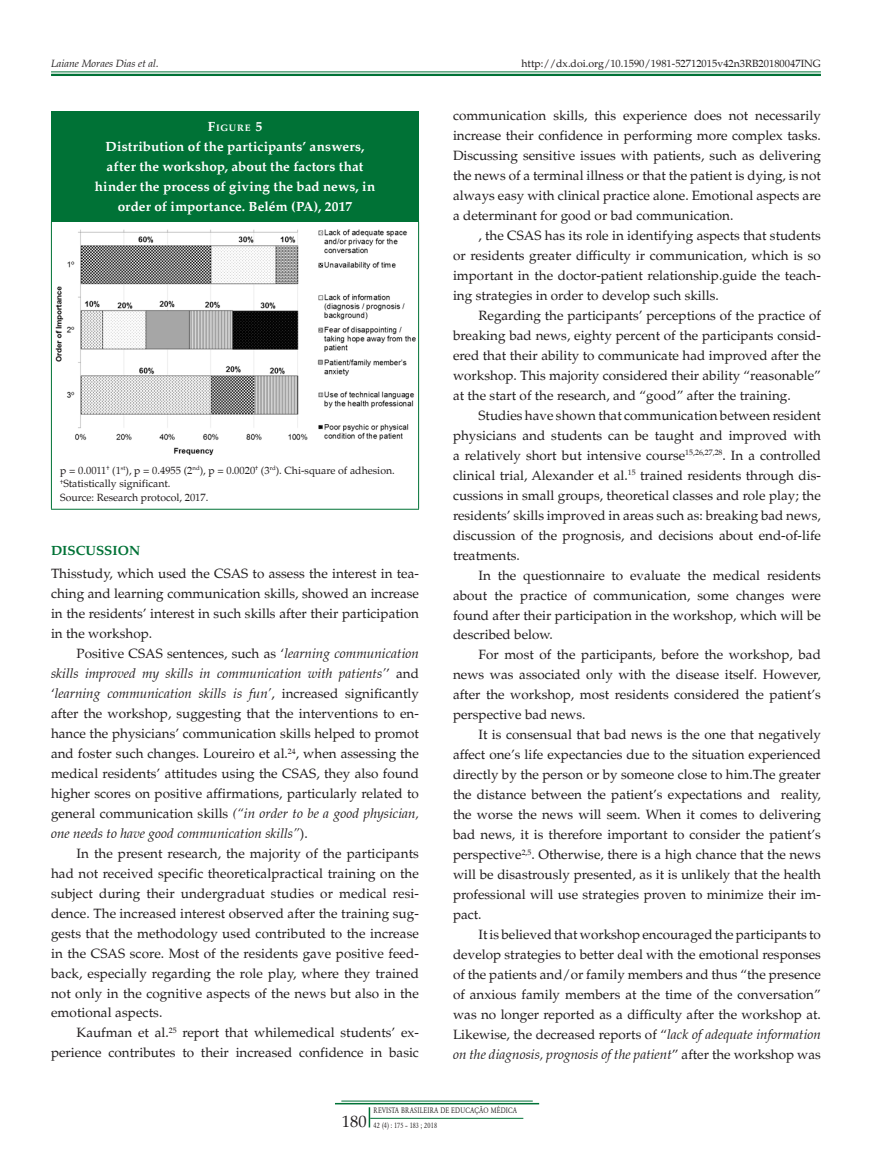
<style>
.page{position:relative;width:872px;height:1170px;background:#fff}
.page>*{position:absolute;margin:0;border:0;box-sizing:border-box;transform-origin:0 0}
.Body_Ingles{font:13.5px/20px "Palton Roman";color:#231f20;text-align:justify}
.Left{font:13.5px/20px "Palton Roman";color:#231f20;text-align:justify}
.O_White{font:700 13.5px/20px "Palton";letter-spacing:.005em;color:#fff;text-align:center}
.G{font:700 13.5px "Palton";color:#007236}
.TE_c7{font:10.5px "Palton Roman";color:#231f20}
.t1{font:italic 10.5px "Palton";color:#231f20}
.O_White-2{font:700 9.45px "Palton";letter-spacing:.08em;color:#fff}
.t2{font:8.25px/15px "Garamond";letter-spacing:.03em;color:#231f20;scale:.8 1}
.s1{font-size:13.5px}
.s2{font-family:"Palton";font-style:italic}
.s3{font-family:"Palton Roman";font-size:16.5px}
</style>
<div class="page">
<hr style="left:370px;top:1117px;width:153px;height:1px;background:#007236">
<svg style="left:369px;top:1107px;width:1px;height:20px"></svg>
<hr style="left:341px;top:1100px;width:192px;height:1px;background:#007236">
<hr style="left:335px;top:1102px;width:204px;height:2px;background:#007236">
<hr style="left:51px;top:71px;width:770px;height:1px;background:#007236">
<hr style="left:51px;top:74px;width:770px;height:2px;background:#007236">
<div style="left:51px;top:111px;width:367px;height:110px;background:#007236"></div>
<hr style="left:51px;top:221px;width:368px;height:1px;background:#007236">
<hr style="left:51px;top:222px;width:1px;height:287px;background:#007236">
<hr style="left:418px;top:222px;width:1px;height:287px;background:#007236">
<hr style="left:51px;top:509px;width:368px;height:1px;background:#007236">
<img style="left:55px;top:229px;width:361px;height:227px">
<p class="t1" style="left:51px;top:58px;width:109px">Laiane Moraes Dias et al.</p>
<p class="TE_c7" style="left:521px;top:57px;width:301px">http://dx.doi.org/10.1590/1981-52712015v42n3RB20180047ING</p>
<p class="O_White-2" style="left:208px;top:122px;width:56px"><span class="s1">F</span>IGURE <span class="s1">5</span></p>
<p class="O_White" style="left:95px;top:136px;width:282px">Distribution of the participants’ answers, after the workshop, about the factors that hinder the process of giving the bad news, in order of importance. Belém (PA), 2017</p>
<p class="TE_c7" style="left:60px;top:464px;width:336px">p = 0.0011<sup>†</sup> (1<sup>st</sup>), p = 0.4955 (2<sup>nd</sup>), p = 0.0020<sup>†</sup> (3<sup>rd</sup>). Chi-square of adhesion.</p>
<p class="TE_c7" style="left:60px;top:477px;width:112px"><sup>†</sup>Statistically significant.</p>
<p class="TE_c7" style="left:60px;top:491px;width:150px">Source: Research protocol, 2017.</p>
<p class="G" style="left:51px;top:543px;width:91px">DISCUSSION</p>
<p class="Left" style="left:51px;top:564px;width:369px">Thisstudy, which used the CSAS to assess the interest in tea&shy;ching and learning communication skills, showed an increase in the residents’ interest in such skills after their participation in the workshop.</p>
<p class="Body_Ingles" style="left:51px;top:643px;width:369px;text-indent:26px">Positive CSAS sentences, such as ‘<span class="s2">learning communication skills improved my skills in communication with patients’</span>’ and ‘<span class="s2">learning communication skills is fun’</span>, increased significantly after the workshop, suggesting that the interventions to en&shy;hance the physicians’ communication skills helped to promot and foster such changes. Loureiro et al.<sup>24</sup>, when assessing the medical residents’ attitudes using the CSAS, they also found higher scores on positive affirmations, particularly related to general communication skills <span class="s2">(“in order to be a good physician, one needs to have good communication skills”</span>).</p>
<p class="Body_Ingles" style="left:51px;top:843px;width:369px;text-indent:26px">In the present research, the majority of the participants had not received specific theoreticalpractical training on the subject during their undergraduat studies or medical resi&shy;dence. The increased interest observed after the training sug&shy;gests that the methodology used contributed to the increase in the CSAS score. Most of the residents gave positive feed&shy;back, especially regarding the role play, where they trained not only in the cognitive aspects of the news but also in the emotional aspects.</p>
<p class="Body_Ingles" style="left:51px;top:1022px;width:369px;text-align:right">Kaufman et al.<sup>25</sup> report that whilemedical students’ ex&shy;perience contributes to their increased confidence in basic</p>
<p class="Body_Ingles" style="left:453px;top:106px;width:369px">communication skills, this experience does not necessarily increase their confidence in performing more complex tasks.<br>Discussing sensitive issues with patients, such as delivering the news of a terminal illness or that the patient is dying, is not always easy with clinical practice alone. Emotional aspects are a determinant for good or bad communication.</p>
<p class="Body_Ingles" style="left:453px;top:226px;width:369px;text-indent:26px">, the CSAS has its role in identifying aspects that students or residents greater difficulty ir communication, which is so important in the doctor-patient relationship.guide the teach&shy;ing strategies in order to develop such skills.</p>
<p class="Body_Ingles" style="left:453px;top:306px;width:369px;text-indent:26px">Regarding the participants’ perceptions of the practice of breaking bad news, eighty percent of the participants consid&shy;ered that their ability to communicate had improved after the workshop. This majority considered their ability “reasonable” at the start of the research, and “good” after the training.</p>
<p class="Body_Ingles" style="left:453px;top:405px;width:369px;text-indent:26px">Studies have shown that communication between resident physicians and students can be taught and improved with a relatively short but intensive course<sup>15,26,27,28</sup>. In a controlled clinical trial, Alexander et al.<sup>15</sup> trained residents through dis&shy;cussions in small groups, theoretical classes and role play; the residents’ skills improved in areas such as: breaking bad news, discussion of the prognosis, and decisions about end-of-life treatments.</p>
<p class="Body_Ingles" style="left:453px;top:565px;width:369px;text-indent:26px">In the questionnaire to evaluate the medical residents about the practice of communication, some changes were found after their participation in the workshop, which will be described below.</p>
<p class="Body_Ingles" style="left:453px;top:645px;width:369px;text-indent:26px">For most of the participants, before the workshop, bad news was associated only with the disease itself. However, after the workshop, most residents considered the patient’s perspective bad news.</p>
<p class="Body_Ingles" style="left:453px;top:725px;width:369px;text-indent:26px">It is consensual that bad news is the one that negatively affect one’s life expectancies due to the situation experienced directly by the person or by someone close to him.The greater the distance between the patient’s expectations and reality, the worse the news will seem. When it comes to delivering bad news, it is therefore important to consider the patient’s perspective<sup>2,5</sup>. Otherwise, there is a high chance that the news will be disastrously presented, as it is unlikely that the health professional will use strategies proven to minimize their im&shy;pact.</p>
<p class="Body_Ingles" style="left:453px;top:924px;width:369px;text-indent:26px">It is believed that workshop encouraged the participants to develop strategies to better deal with the emotional responses of the patients and/or family members and thus “the presence of anxious family members at the time of the conversation” was no longer reported as a difficulty after the workshop at.<br>Likewise, the decreased reports of “<span class="s2">lack of adequate information on the diagnosis, prognosis of the patient</span>” after the workshop was</p>
<p class="t2" style="left:342px;top:1102px;width:221px;text-indent:32px">REVISTA BRASILEIRA DE EDUCAÇÃO MÉDICA<br><span class="s3">180</span> 42 (4) : 175 – 183 ; 2018</p>
</div>
